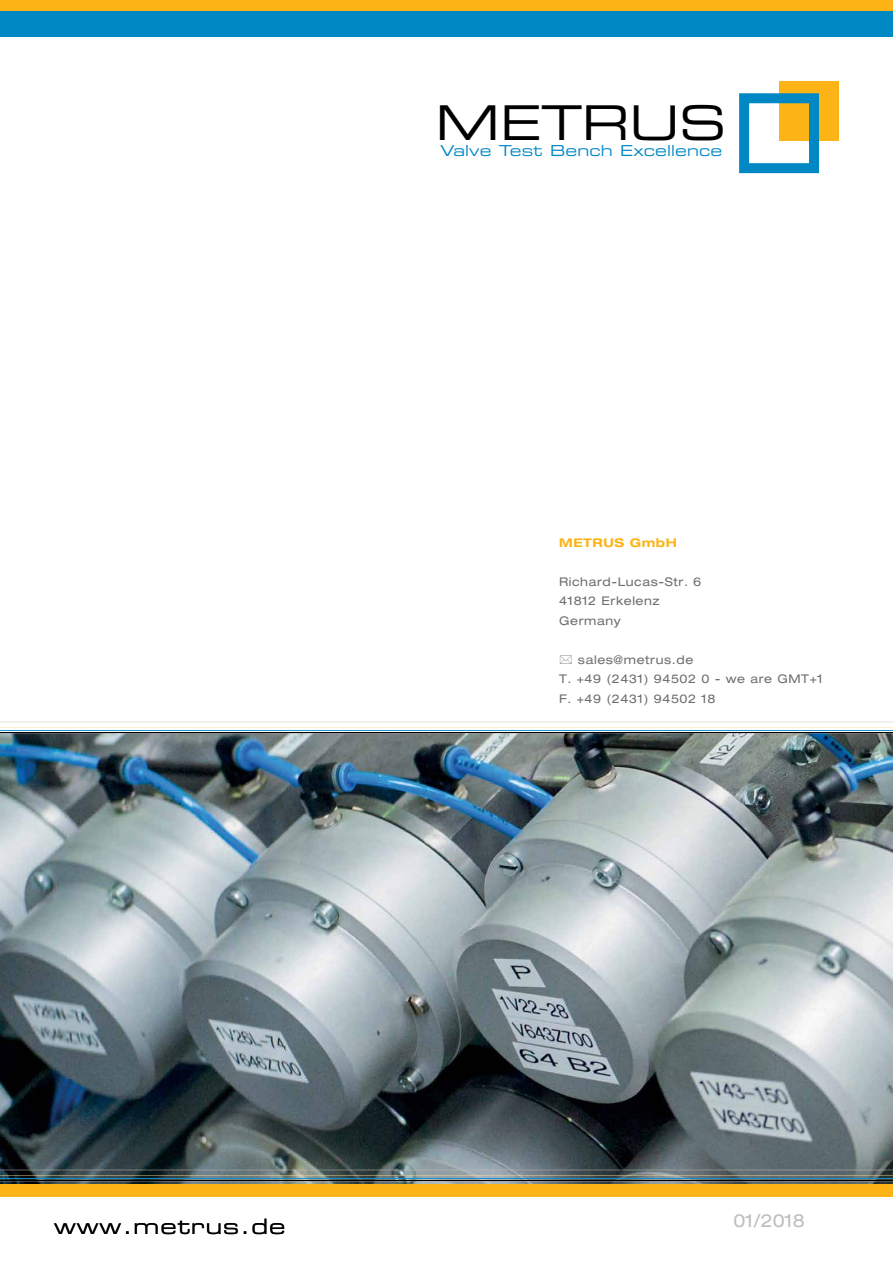
<style>
.page{position:relative;width:893px;height:1263px;background:#fff}
.page>*{position:absolute;margin:0;border:0;box-sizing:border-box;transform-origin:0 0}
.t1{font:48px "Eurostile LT Std Ex 2";color:#000}
.t2{font:21px "Eurostile LT Std Ex 2";letter-spacing:.05em;color:#000}
.t3{font:expanded 18px "Helvetica Neue LT Std";color:#bcbec0}
.t4{font:15.15px "Eurostile LT Std Ex 2";letter-spacing:.01em;color:#0088c5}
.t5{font:expanded 12px/19.5px "Helvetica Neue LT Std";letter-spacing:.05em;color:#6d6e71}
.t6{font:700 expanded 12px "Helvetica Neue LT Std";letter-spacing:.05em;color:#fcb316}
</style>
<div class="page">
<img style="left:0;top:742px;width:893px;height:421px">
<div style="left:0;top:0;width:893px;height:11px;background:#fcb316"></div>
<div style="left:0;top:11px;width:893px;height:25px;background:#0088c5"></div>
<div style="left:779px;top:81px;width:60px;height:60px;background:#fcb316"></div>
<svg style="left:739px;top:93px;width:80px;height:80px"></svg>
<img style="left:0;top:1163px;width:893px;height:21px">
<img style="left:0;top:721px;width:893px;height:21px">
<div style="left:0;top:1184px;width:893px;height:12px;background:#fcb316"></div>
<h1 class="t1" style="left:435px;top:90px;width:292px">METRUS</h1>
<p class="t4" style="left:440px;top:140px;width:283px">Valve Test Bench Excellence</p>
<p class="t6" style="left:559px;top:535px;width:119px">METRUS GmbH</p>
<p class="t5" style="left:559px;top:571px;width:144px">Richard-Lucas-Str. 6<br>41812 Erkelenz<br>Germany</p>
<p class="t5" style="left:559px;top:649px;width:265px;text-indent:19px">sales@metrus.de<br>T. +49 (2431) 94502 0 - we are GMT+1<br>F. +49 (2431) 94502 18</p>
<h2 class="t2" style="left:54px;top:1212px;width:233px">www.metrus.de</h2>
<h3 class="t3" style="left:733px;top:1209px;width:73px">01/2018</h3>
</div>
